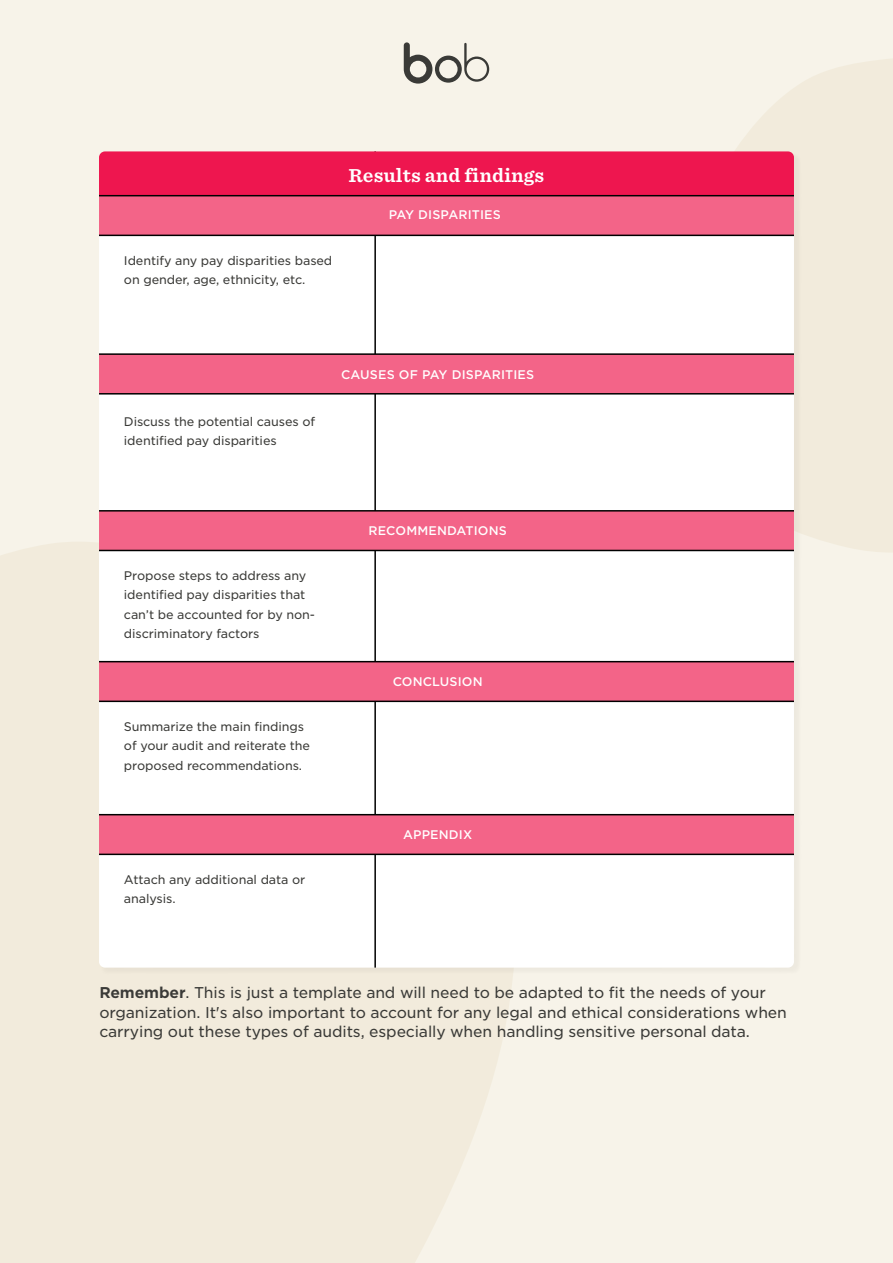
<style>
.page{position:relative;width:893px;height:1263px;background:#f7f3e9}
.page>*{position:absolute;margin:0;border:0;box-sizing:border-box;transform-origin:0 0}
.t1{font:700 18px "Sentinel S Sm";color:#fff}
.Body_text{font:15px/19.5px "Gotham S Sm";letter-spacing:-.01em;color:#3a3a37}
.t2{font:12px/19.5px "Gotham S Sm";letter-spacing:-.01em;color:#3a3a37}
.t3{font:500 12px "Gotham S Sm";letter-spacing:.01em;color:#fff}
.s1{font-weight:700}
</style>
<div class="page">
<svg style="left:404px;top:42px;width:85px;height:42px"></svg>
<svg style="left:735px;top:59px;width:158px;height:493px;fill:#f2ebdc"></svg>
<div style="left:0;top:542px;width:513px;height:721px;background:#f2ebdc"></div>
<div style="left:99px;top:236px;width:695px;height:732px;background:#fff"></div>
<hr style="left:374px;top:151px;width:2px;height:817px;background:#000">
<svg style="left:99px;top:151px;width:695px;height:85px;background:#e83966"></svg>
<svg style="left:99px;top:353px;width:695px;height:42px;background:#e15f80"></svg>
<svg style="left:99px;top:510px;width:695px;height:41px;background:#e25d7e"></svg>
<svg style="left:99px;top:661px;width:695px;height:41px;background:#e25d7e"></svg>
<svg style="left:99px;top:814px;width:695px;height:41px;background:#e25d7e"></svg>
<p class="t2" style="left:124px;top:250px;width:210px">Identify any pay disparities based on gender, age, ethnicity, etc.</p>
<p class="t1" style="left:349px;top:161px;width:197px">Results and findings</p>
<p class="t3" style="left:389px;top:207px;width:114px">PAY DISPARITIES</p>
<p class="t2" style="left:124px;top:412px;width:193px">Discuss the potential causes of identified pay disparities</p>
<p class="t3" style="left:341px;top:366px;width:195px">CAUSES OF PAY DISPARITIES</p>
<p class="t2" style="left:124px;top:565px;width:184px">Propose steps to address any identified pay disparities that</p>
<p class="t2" style="left:124px;top:624px;width:137px">discriminatory factors</p>
<p class="t2" style="left:124px;top:604px;width:193px">can t’ be accounted for by non-</p>
<p class="t2" style="left:124px;top:716px;width:188px">Summarize the main findings of your audit and reiterate the proposed recommendations.</p>
<p class="t2" style="left:124px;top:869px;width:183px">Attach any additional data or analysis.</p>
<p class="t3" style="left:368px;top:523px;width:140px">RECOMMENDATIONS</p>
<p class="t3" style="left:393px;top:674px;width:92px">CONCLUSION</p>
<p class="t3" style="left:403px;top:827px;width:71px">APPENDIX</p>
<p class="Body_text" style="left:99px;top:983px;width:689px"><span class="s1">Remember</span>. This is just a template and will need to be adapted to fit the needs of your organization. It s' also important to account for any legal and ethical considerations when carrying out these types of audits, especially when handling sensitive personal data.</p>
</div>
